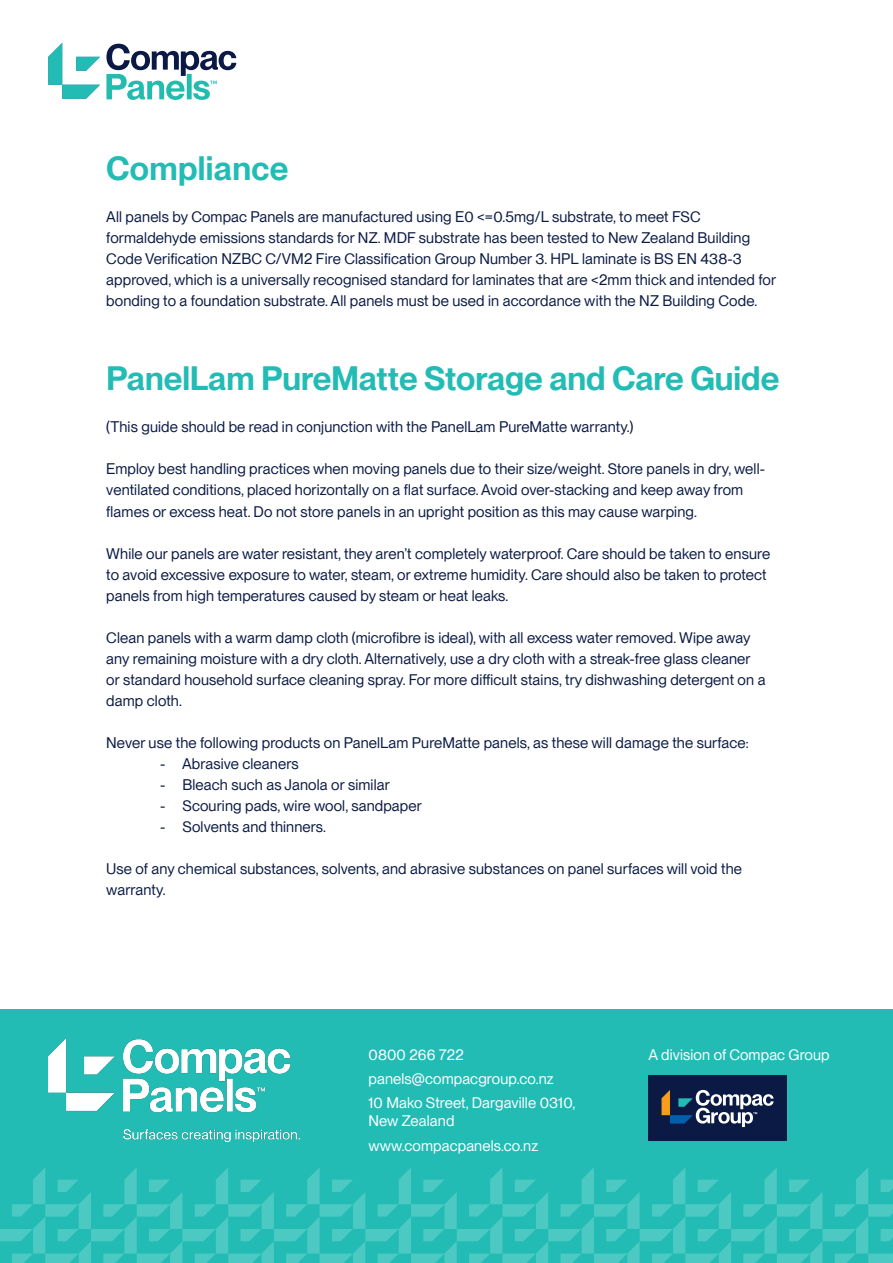
<style>
.page{position:relative;width:893px;height:1263px;background:#fff}
.page>*{position:absolute;margin:0;border:0;box-sizing:border-box;transform-origin:0 0}
.Heading{font:600 33px "PP Neue Montreal";color:#22bcb5}
.Body_text{font:15px/21px "PP Neue Montreal";letter-spacing:.01em;color:#0b1a44}
.t1{font:15px/18px "PP Neue Montreal";letter-spacing:.01em;color:#fff}
</style>
<div class="page">
<svg style="left:106px;top:44px;width:130px;height:56px"></svg>
<svg style="left:48px;top:43px;width:52px;height:56px"></svg>
<div style="left:0;top:1010px;width:893px;height:253px;background:#22bcb5"></div>
<svg style="left:0;top:1168px;width:893px;height:95px"></svg>
<div style="left:648px;top:1075px;width:139px;height:66px;background:#0b1a44"></div>
<svg style="left:662px;top:1090px;width:112px;height:37px"></svg>
<img style="left:48px;top:1039px;width:252px;height:103px">
<p class="Heading" style="left:106px;top:149px;width:184px">Compliance</p>
<p class="Body_text" style="left:106px;top:207px;width:671px">All panels by Compac Panels are manufactured using E0 &lt;=0.5mg/L substrate, to meet FSC formaldehyde emissions standards for NZ. MDF substrate has been tested to New Zealand Building Code Verification NZBC C/VM2 Fire Classification Group Number 3. HPL laminate is BS EN 438-3 approved, which is a universally recognised standard for laminates that are &lt;2mm thick and intended for bonding to a foundation substrate. All panels must be used in accordance with the NZ Building Code.</p>
<p class="Heading" style="left:106px;top:359px;width:675px">PanelLam PureMatte Storage and Care Guide</p>
<p class="Body_text" style="left:106px;top:417px;width:529px">(This guide should be read in conjunction with the PanelLam PureMatte warranty.)</p>
<p class="Body_text" style="left:106px;top:459px;width:660px">Employ best handling practices when moving panels due to their size/weight. Store panels in dry, well&shy;ventilated conditions, placed horizontally on a flat surface. Avoid over-stacking and keep away from flames or excess heat. Do not store panels in an upright position as this may cause warping.</p>
<p class="Body_text" style="left:106px;top:543px;width:665px">While our panels are water resistant, they aren’t completely waterproof. Care should be taken to ensure to avoid excessive exposure to water, steam, or extreme humidity. Care should also be taken to protect panels from high temperatures caused by steam or heat leaks.</p>
<p class="Body_text" style="left:106px;top:627px;width:661px">Clean panels with a warm damp cloth (microfibre is ideal), with all excess water removed. Wipe away any remaining moisture with a dry cloth. Alternatively, use a dry cloth with a streak-free glass cleaner or standard household surface cleaning spray. For more difficult stains, try dishwashing detergent on a damp cloth.</p>
<p class="Body_text" style="left:106px;top:732px;width:644px">Never use the following products on PanelLam PureMatte panels, as these will damage the surface:</p>
<p class="Body_text" style="left:160px;top:753px;width:140px">- Abrasive cleaners</p>
<p class="Body_text" style="left:160px;top:774px;width:231px">- Bleach such as Janola or similar</p>
<p class="Body_text" style="left:160px;top:795px;width:263px">- Scouring pads, wire wool, sandpaper</p>
<p class="Body_text" style="left:160px;top:816px;width:167px">- Solvents and thinners.</p>
<p class="Body_text" style="left:106px;top:858px;width:637px">Use of any chemical substances, solvents, and abrasive substances on panel surfaces will void the warranty.</p>
<p class="t1" style="left:369px;top:1045px;width:97px">0800 266 722</p>
<p class="t1" style="left:369px;top:1070px;width:187px">panels@compacgroup.co.nz</p>
<p class="t1" style="left:369px;top:1094px;width:208px">10 Mako Street, Dargaville 0310,<br>New Zealand</p>
<p class="t1" style="left:369px;top:1136px;width:171px">www.compacpanels.co.nz</p>
<p class="t1" style="left:648px;top:1045px;width:183px">A division of Compac Group</p>
</div>
